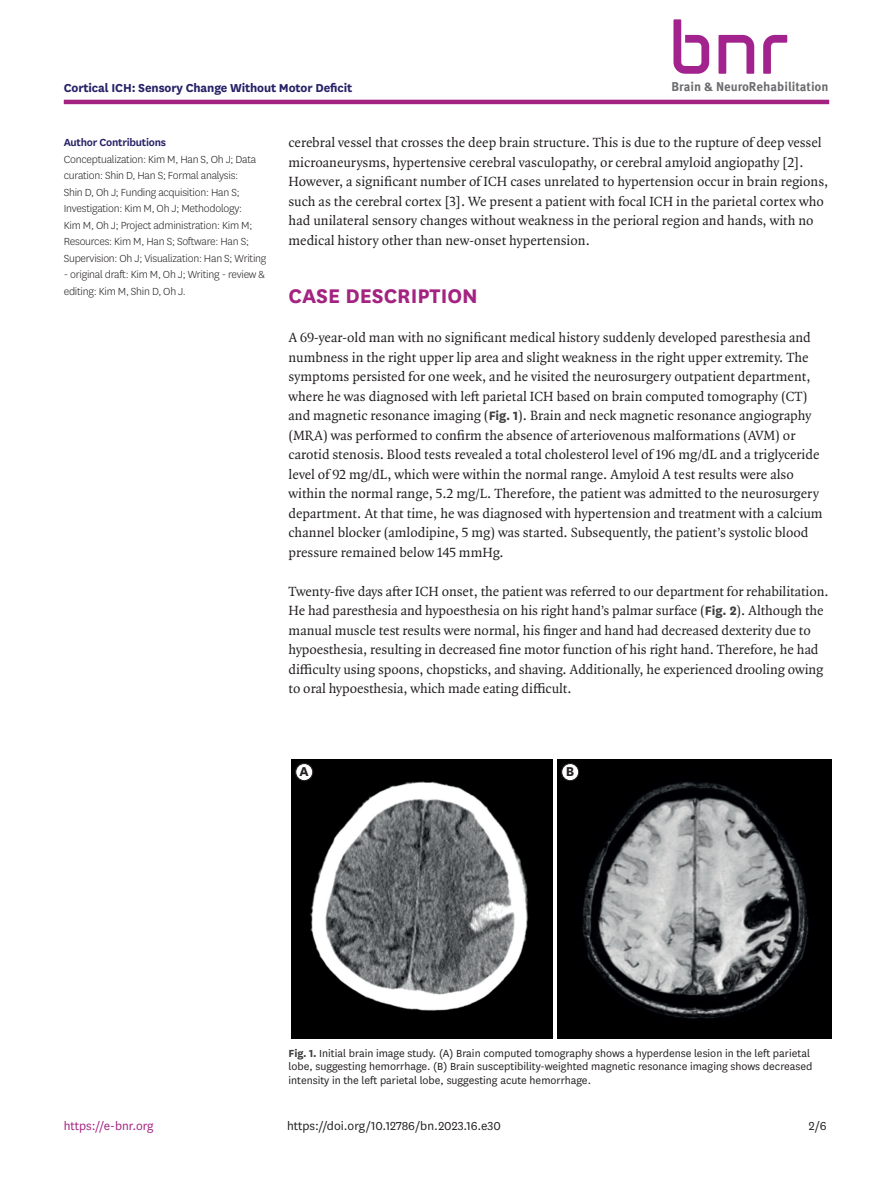
<style>
.page{position:relative;width:893px;height:1191px;background:#fff}
.page>*{position:absolute;margin:0;border:0;box-sizing:border-box;transform-origin:0 0}
.body_title1{font:700 23.1px "National";color:#a42381}
.t1{font:700 15px "National";color:#231f20}
.body_p{font:14.25px/19.5px "Quadraat OT";letter-spacing:-.005em;color:#231f20}
.body_p_first{font:14.25px/19.5px "Quadraat OT";color:#231f20}
.alt-title-type{font:700 13.5px "National";letter-spacing:-.01em;color:#262166}
.doi_running_footer{font:13.5px "National";color:#231f20}
.t2{font:13.5px "National";color:#a42381}
.t3{font:700 12.75px "Meta Pro";color:#6c6d70}
.conflict_p{font:300 12px/16.5px "National";letter-spacing:-.02em;color:#231f20}
.fig_caption{font:12px/13.5px "National";color:#231f20}
.conflict_title{font:600 12px "National";letter-spacing:-.02em;color:#262166}
.s1{font-family:"National";font-weight:700;color:#3e3e3f}
.s2{font-weight:700;color:#3e3e3f}
</style>
<div class="page">
<hr style="left:64px;top:100px;width:765px;height:4px;background:#a42381">
<svg style="left:673px;top:19px;width:114px;height:55px"></svg>
<img style="left:291px;top:759px;width:262px;height:279px">
<img style="left:557px;top:759px;width:274px;height:279px">
<div style="left:296px;top:763px;width:17px;height:17px;background:#fff;border-radius:50%"></div>
<div style="left:295px;top:763px;width:18px;height:18px;border:1px solid #231f20;border-radius:50%"></div>
<div style="left:562px;top:763px;width:17px;height:17px;background:#fff;border-radius:50%"></div>
<div style="left:561px;top:763px;width:18px;height:18px;border:1px solid #231f20;border-radius:50%"></div>
<p class="alt-title-type" style="left:64px;top:78px;width:290px">Cortical ICH: Sensory Change Without Motor Deficit</p>
<p class="t3" style="left:671px;top:79px;width:159px">Brain &amp; NeuroRehabilitation</p>
<p class="conflict_title" style="left:64px;top:134px;width:104px">Author Contributions</p>
<p class="conflict_p" style="left:64px;top:151px;width:204px">Conceptualization: Kim M, Han S, Oh J; Data curation: Shin D, Han S; Formal analysis:<br>Shin D, Oh J; Funding acquisition: Han S; Investigation: Kim M, Oh J; Methodology:<br>Kim M, Oh J; Project administration: Kim M; Resources: Kim M, Han S; Software: Han S; Supervision: Oh J; Visualization: Han S; Writing</p>
<p class="conflict_p" style="left:64px;top:266px;width:203px">- original draft: Kim M, Oh J; Writing - review &amp; editing: Kim M, Shin D, Oh J.</p>
<p class="body_p" style="left:289px;top:133px;width:541px">cerebral vessel that crosses the deep brain structure. This is due to the rupture of deep vessel microaneurysms, hypertensive cerebral vasculopathy, or cerebral amyloid angiopathy [2].<br>However, a significant number of ICH cases unrelated to hypertension occur in brain regions, such as the cerebral cortex [3]. We present a patient with focal ICH in the parietal cortex who had unilateral sensory changes without weakness in the perioral region and hands, with no medical history other than new-onset hypertension.</p>
<p class="body_title1" style="left:289px;top:280px;width:191px">CASE DESCRIPTION</p>
<p class="body_p_first" style="left:289px;top:328px;width:536px">A 69-year-old man with no significant medical history suddenly developed paresthesia and numbness in the right upper lip area and slight weakness in the right upper extremity. The symptoms persisted for one week, and he visited the neurosurgery outpatient department, where he was diagnosed with left parietal ICH based on brain computed tomography (CT) and magnetic resonance imaging (<span class="s1">Fig. 1</span>). Brain and neck magnetic resonance angiography (MRA) was performed to confirm the absence of arteriovenous malformations (AVM) or carotid stenosis. Blood tests revealed a total cholesterol level of 196 mg/dL and a triglyceride level of 92 mg/dL, which were within the normal range. Amyloid A test results were also within the normal range, 5.2 mg/L. Therefore, the patient was admitted to the neurosurgery department. At that time, he was diagnosed with hypertension and treatment with a calcium channel blocker (amlodipine, 5 mg) was started. Subsequently, the patient’s systolic blood pressure remained below 145 mmHg.</p>
<p class="body_p" style="left:289px;top:581px;width:542px">Twenty-five days after ICH onset, the patient was referred to our department for rehabilitation.<br>He had paresthesia and hypoesthesia on his right hand’s palmar surface (<span class="s1">Fig. 2</span>). Although the manual muscle test results were normal, his finger and hand had decreased dexterity due to hypoesthesia, resulting in decreased fine motor function of his right hand. Therefore, he had difficulty using spoons, chopsticks, and shaving. Additionally, he experienced drooling owing to oral hypoesthesia, which made eating difficult.</p>
<p class="t1" style="left:300px;top:761px;width:11px">A</p>
<p class="t1" style="left:566px;top:761px;width:10px">B</p>
<p class="t2" style="left:64px;top:1116px;width:91px">https://e-bnr.org</p>
<p class="fig_caption" style="left:289px;top:1045px;width:525px"><span class="s2">Fig. 1.</span> Initial brain image study. (A) Brain computed tomography shows a hyperdense lesion in the left parietal lobe, suggesting hemorrhage. (B) Brain susceptibility-weighted magnetic resonance imaging shows decreased intensity in the left parietal lobe, suggesting acute hemorrhage.</p>
<p class="doi_running_footer" style="left:287px;top:1116px;width:215px">https://doi.org/10.12786/bn.2023.16.e30</p>
<p class="doi_running_footer" style="left:809px;top:1116px;width:19px">2/6</p>
</div>
